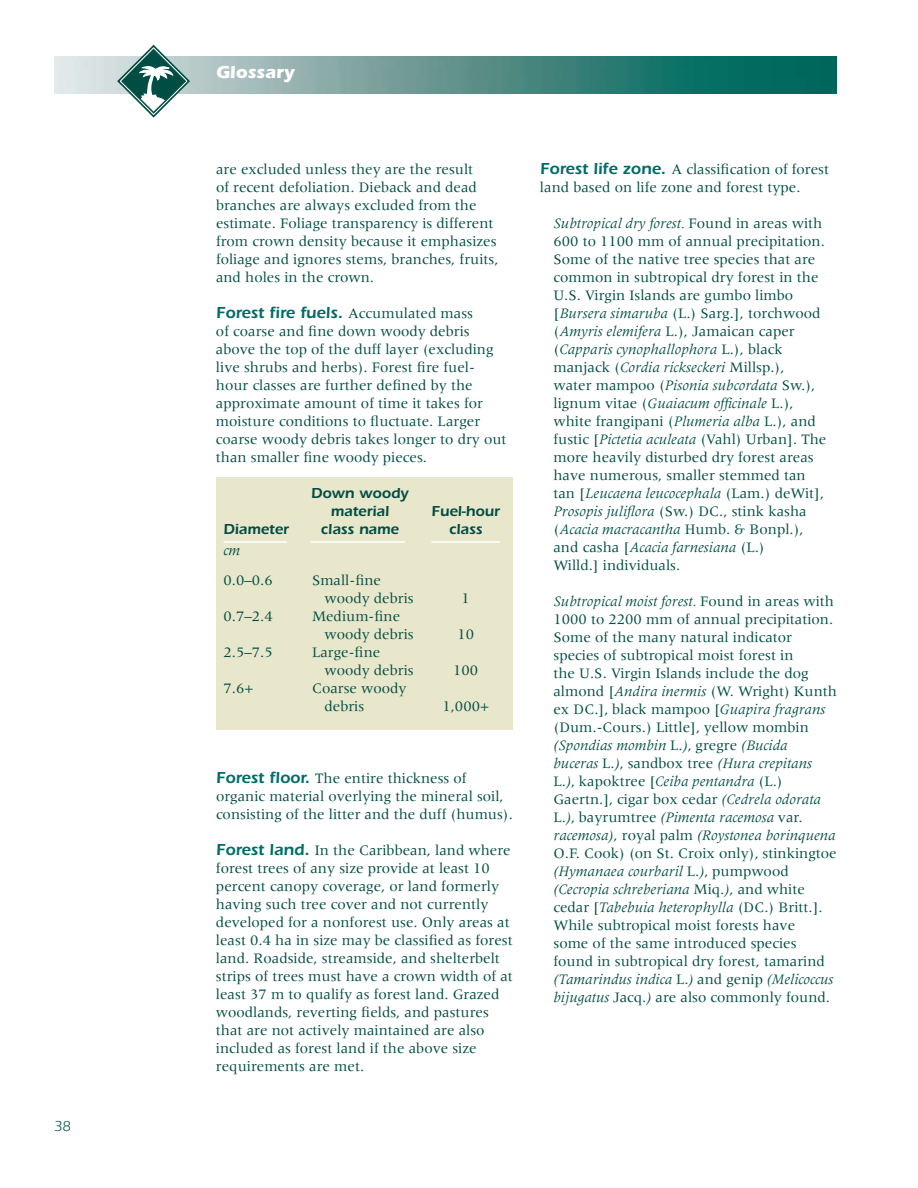
<style>
.page{position:relative;width:918px;height:1188px;background:#fff}
.page>*{position:absolute;margin:0;border:0;box-sizing:border-box;transform-origin:0 0}
.t1{font:700 18px "ITC Eras Std";color:#fff}
.t2{font:600 16.5px "ITC Eras Std";color:#006c67}
.t3{font:15px/18px "Meridien";color:#004d43}
.t4{font:600 15px/18px "ITC Eras Std";color:#004d43;text-align:center}
.t5{font:15px "ITC Eras Std";color:#004d43}
.t6{font:italic 15px "Meridien";color:#004d43}
.s1{font-family:"Meridien";font-weight:400;font-size:15px;color:#004d43}
.s2{font-family:"ITC Eras Std";font-weight:600;font-size:16.5px;color:#006c67}
.s3{font-style:italic}
</style>
<div class="page">
<div style="left:216px;top:477px;width:296px;height:252px;background:#e8e6cb"></div>
<hr style="left:224px;top:541px;width:63px;height:2px;background:#fff">
<hr style="left:310px;top:541px;width:95px;height:2px;background:#fff">
<hr style="left:431px;top:541px;width:69px;height:2px;background:#fff">
<img style="left:54px;top:56px;width:783px;height:38px">
<svg style="left:116px;top:45px;width:75px;height:73px"></svg>
<p class="t5" style="left:54px;top:1117px;width:18px">38</p>
<p class="t1" style="left:216px;top:62px;width:80px">Glossary</p>
<p class="t3" style="left:216px;top:160px;width:284px">are excluded unless they are the result<br>of recent defoliation. Dieback and dead branches are always excluded from the estimate. Foliage transparency is different from crown density because it emphasizes foliage and ignores stems, branches, fruits, and holes in the crown.</p>
<p class="t2" style="left:216px;top:303px;width:259px">Forest fire fuels. <span class="s1">Accumulated mass</span></p>
<p class="t3" style="left:216px;top:322px;width:292px">of coarse and fine down woody debris above the top of the duff layer (excluding live shrubs and herbs). Forest fire fuel&shy;hour classes are further defined by the approximate amount of time it takes for moisture conditions to fluctuate. Larger coarse woody debris takes longer to dry out than smaller fine woody pieces.</p>
<p class="t4" style="left:311px;top:484px;width:99px">Down woody material</p>
<p class="t4" style="left:431px;top:502px;width:70px">Fuel-hour</p>
<p class="t4" style="left:223px;top:520px;width:67px">Diameter</p>
<p class="t4" style="left:321px;top:520px;width:80px">class name</p>
<p class="t4" style="left:449px;top:520px;width:35px">class</p>
<p class="t6" style="left:224px;top:542px;width:18px">cm</p>
<p class="t3" style="left:224px;top:571px;width:51px">0.0–0.6</p>
<p class="t3" style="left:325px;top:571px;width:91px;text-indent:-13px">Small-fine woody debris</p>
<p class="t3" style="left:462px;top:589px;width:10px">1</p>
<p class="t3" style="left:224px;top:607px;width:51px">0.7–2.4</p>
<p class="t3" style="left:325px;top:607px;width:91px;text-indent:-13px">Medium-fine woody debris</p>
<p class="t3" style="left:224px;top:643px;width:51px">2.5–7.5</p>
<p class="t3" style="left:325px;top:643px;width:91px;text-indent:-13px">Large-fine woody debris</p>
<p class="t3" style="left:224px;top:679px;width:31px">7.6+</p>
<p class="t3" style="left:325px;top:679px;width:83px;text-indent:-13px">Coarse woody debris</p>
<p class="t3" style="left:457px;top:625px;width:18px">10</p>
<p class="t3" style="left:453px;top:661px;width:27px">100</p>
<p class="t3" style="left:442px;top:697px;width:48px">1,000+</p>
<p class="t3" style="left:216px;top:769px;width:299px"><span class="s2">Forest floor.</span> The entire thickness of organic material overlying the mineral soil, consisting of the litter and the duff (humus).</p>
<p class="t3" style="left:216px;top:841px;width:298px"><span class="s2">Forest land.</span> In the Caribbean, land where forest trees of any size provide at least 10 percent canopy coverage, or land formerly having such tree cover and not currently developed for a nonforest use. Only areas at least 0.4 ha in size may be classified as forest land. Roadside, streamside, and shelterbelt strips of trees must have a crown width of at least 37 m to qualify as forest land. Grazed woodlands, reverting fields, and pastures that are not actively maintained are also included as forest land if the above size requirements are met.</p>
<p class="t3" style="left:540px;top:160px;width:291px"><span class="s2">Forest life zone.</span> A classification of forest land based on life zone and forest type.</p>
<p class="t3" style="left:553px;top:214px;width:275px"><span class="s3">Subtropical dry forest.</span> Found in areas with 600 to 1100 mm of annual precipitation.<br>Some of the native tree species that are common in subtropical dry forest in the U.S. Virgin Islands are gumbo limbo [<span class="s3">Bursera simaruba</span> (L.) Sarg.], torchwood (<span class="s3">Amyris elemifera</span> L.), Jamaican caper (<span class="s3">Capparis cynophallophora</span> L.), black manjack (<span class="s3">Cordia rickseckeri</span> Millsp.),<br>water mampoo (<span class="s3">Pisonia subcordata</span> Sw.), lignum vitae (<span class="s3">Guaiacum officinale</span> L.), white frangipani (<span class="s3">Plumeria alba</span> L.), and fustic [<span class="s3">Pictetia aculeata</span> (Vahl) Urban]. The more heavily disturbed dry forest areas have numerous, smaller stemmed tan tan [<span class="s3">Leucaena leucocephala</span> (Lam.) deWit], <span class="s3">Prosopis juliflora</span> (Sw.) DC., stink kasha (<span class="s3">Acacia macracantha</span> Humb. &amp; Bonpl.), and casha [<span class="s3">Acacia farnesiana</span> (L.)<br>Willd.] individuals.</p>
<p class="t3" style="left:553px;top:592px;width:285px"><span class="s3">Subtropical moist forest.</span> Found in areas with 1000 to 2200 mm of annual precipitation.<br>Some of the many natural indicator species of subtropical moist forest in<br>the U.S. Virgin Islands include the dog almond [<span class="s3">Andira inermis</span> (W. Wright) Kunth ex DC.], black mampoo [<span class="s3">Guapira fragrans </span>(Dum.-Cours.) Little], yellow mombin <span class="s3">(Spondias mombin</span> L.<span class="s3">)</span>, gregre <span class="s3">(Bucida<br>buceras</span> L.<span class="s3">)</span>, sandbox tree <span class="s3">(Hura crepitans </span>L.<span class="s3">)</span>, kapoktree [<span class="s3">Ceiba pentandra</span> (L.)<br>Gaertn.], cigar box cedar <span class="s3">(Cedrela odorata </span>L.<span class="s3">)</span>, bayrumtree <span class="s3">(Pimenta racemosa</span> var. <span class="s3">racemosa)</span>, royal palm <span class="s3">(Roystonea borinquena </span>O.F. Cook) (on St. Croix only), stinkingtoe <span class="s3">(Hymanaea courbaril</span> L.<span class="s3">)</span>, pumpwood <span class="s3">(Cecropia schreberiana</span> Miq.<span class="s3">)</span>, and white cedar [<span class="s3">Tabebuia heterophylla</span> (DC.) Britt.].<br>While subtropical moist forests have<br>some of the same introduced species found in subtropical dry forest, tamarind <span class="s3">(Tamarindus indica</span> L.<span class="s3">)</span> and genip <span class="s3">(Melicoccus bijugatus</span> Jacq.<span class="s3">)</span> are also commonly found.</p>
</div>
